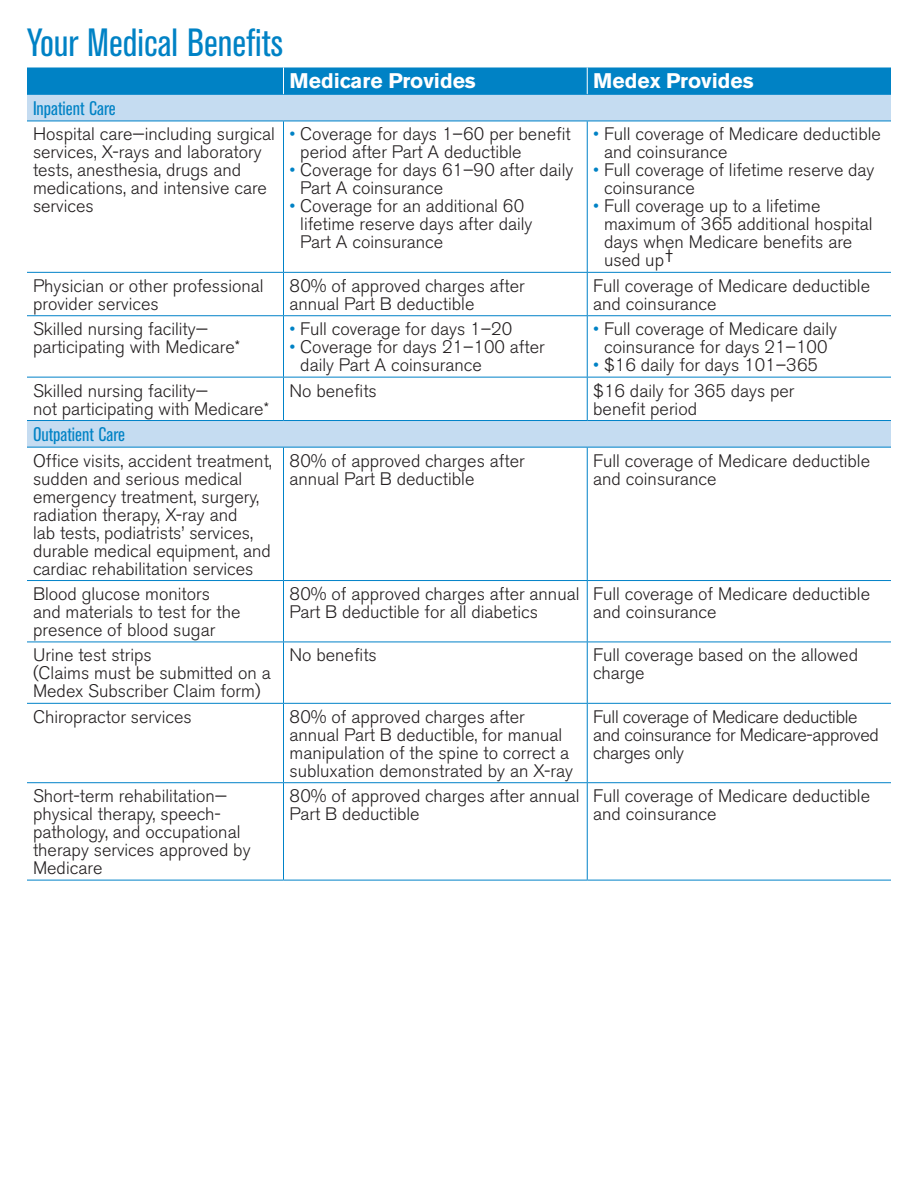
<style>
.page{position:relative;width:918px;height:1188px;background:#fff}
.page>*{position:absolute;margin:0;border:0;box-sizing:border-box;transform-origin:0 0}
.t1{font:condensed 39px "Akzidenz Grotesk BE";color:#0082c5}
.t2{font:700 21px "Akzidenz Grotesk BE";color:#fff}
.t3{font:condensed 19.5px "Akzidenz Grotesk BE";color:#0082c5}
.t4{font:300 18px/18px "Akzidenz Grotesk BE";color:#231f20}
.t5{font:300 18px/18px "Akzidenz Grotesk BE";letter-spacing:-.02em;color:#231f20}
.s1{color:#0082c5}
</style>
<div class="page">
<svg style="left:27px;top:95px;width:864px;height:352px"></svg>
<svg style="left:27px;top:783px;width:864px;height:97px"></svg>
<hr style="left:27px;top:703px;width:257px;height:1px;background:#0082c8">
<hr style="left:284px;top:703px;width:303px;height:1px;background:#0082c8">
<hr style="left:283px;top:704px;width:1px;height:78px;background:#0082c8">
<hr style="left:587px;top:703px;width:304px;height:1px;background:#0082c8">
<hr style="left:587px;top:704px;width:1px;height:78px;background:#0082c8">
<hr style="left:27px;top:94px;width:257px;height:1px;background:#0082c8">
<hr style="left:284px;top:94px;width:303px;height:1px;background:#0082c8">
<hr style="left:587px;top:94px;width:304px;height:1px;background:#0082c8">
<hr style="left:27px;top:121px;width:257px;height:1px;background:#0082c8">
<hr style="left:284px;top:121px;width:303px;height:1px;background:#0082c8">
<hr style="left:283px;top:121px;width:1px;height:151px;background:#0082c8">
<hr style="left:587px;top:121px;width:304px;height:1px;background:#0082c8">
<hr style="left:587px;top:121px;width:1px;height:151px;background:#0082c8">
<hr style="left:27px;top:272px;width:257px;height:1px;background:#0082c8">
<hr style="left:284px;top:272px;width:303px;height:1px;background:#0082c8">
<hr style="left:283px;top:273px;width:1px;height:42px;background:#0082c8">
<hr style="left:587px;top:272px;width:304px;height:1px;background:#0082c8">
<hr style="left:587px;top:273px;width:1px;height:42px;background:#0082c8">
<hr style="left:27px;top:315px;width:257px;height:1px;background:#0082c8">
<hr style="left:284px;top:315px;width:303px;height:1px;background:#0082c8">
<hr style="left:283px;top:316px;width:1px;height:61px;background:#0082c8">
<hr style="left:587px;top:315px;width:304px;height:1px;background:#0082c8">
<hr style="left:587px;top:316px;width:1px;height:61px;background:#0082c8">
<hr style="left:27px;top:377px;width:257px;height:1px;background:#0082c8">
<hr style="left:284px;top:377px;width:303px;height:1px;background:#0082c8">
<hr style="left:283px;top:378px;width:1px;height:42px;background:#0082c8">
<hr style="left:587px;top:377px;width:304px;height:1px;background:#0082c8">
<hr style="left:587px;top:378px;width:1px;height:42px;background:#0082c8">
<hr style="left:27px;top:420px;width:257px;height:1px;background:#0082c8">
<hr style="left:284px;top:420px;width:303px;height:1px;background:#0082c8">
<hr style="left:587px;top:420px;width:304px;height:1px;background:#0082c8">
<hr style="left:27px;top:447px;width:257px;height:1px;background:#0082c8">
<hr style="left:284px;top:447px;width:303px;height:1px;background:#0082c8">
<hr style="left:283px;top:448px;width:1px;height:132px;background:#0082c8">
<hr style="left:587px;top:447px;width:304px;height:1px;background:#0082c8">
<hr style="left:587px;top:448px;width:1px;height:132px;background:#0082c8">
<hr style="left:27px;top:580px;width:257px;height:1px;background:#0082c8">
<hr style="left:284px;top:580px;width:303px;height:1px;background:#0082c8">
<hr style="left:283px;top:581px;width:1px;height:61px;background:#0082c8">
<hr style="left:587px;top:580px;width:304px;height:1px;background:#0082c8">
<hr style="left:587px;top:581px;width:1px;height:61px;background:#0082c8">
<hr style="left:27px;top:642px;width:257px;height:1px;background:#0082c8">
<hr style="left:284px;top:642px;width:303px;height:1px;background:#0082c8">
<hr style="left:283px;top:642px;width:1px;height:61px;background:#0082c8">
<hr style="left:587px;top:642px;width:304px;height:1px;background:#0082c8">
<hr style="left:587px;top:642px;width:1px;height:61px;background:#0082c8">
<div style="left:27px;top:67px;width:864px;height:27px;background:#0082c5"></div>
<hr style="left:27px;top:782px;width:257px;height:1px;background:#0082c8">
<hr style="left:284px;top:782px;width:303px;height:1px;background:#0082c8">
<hr style="left:283px;top:783px;width:1px;height:97px;background:#0082c8">
<hr style="left:587px;top:782px;width:304px;height:1px;background:#0082c8">
<hr style="left:587px;top:783px;width:1px;height:97px;background:#0082c8">
<hr style="left:27px;top:880px;width:257px;height:1px;background:#0082c8">
<hr style="left:284px;top:880px;width:303px;height:1px;background:#0082c8">
<hr style="left:587px;top:880px;width:304px;height:1px;background:#0082c8">
<h1 class="t1" style="left:27px;top:21px;width:257px">Your Medical Benefits</h1>
<p class="t2" style="left:290px;top:69px;width:188px">Medicare Provides</p>
<p class="t2" style="left:593px;top:69px;width:162px">Medex Provides</p>
<p class="t3" style="left:33px;top:97px;width:84px">Inpatient Care</p>
<p class="t4" style="left:33px;top:125px;width:243px">Hospital care—including surgical services, X-rays and laboratory tests, anesthesia, drugs and medications, and intensive care services</p>
<p class="t4" style="left:300px;top:125px;width:272px;text-indent:-11px"><span class="s1">•</span> Coverage for days 1–60 per benefit period after Part A deductible</p>
<p class="t4" style="left:300px;top:161px;width:275px;text-indent:-11px"><span class="s1">•</span> Coverage for days 61–90 after daily<br>Part A coinsurance</p>
<p class="t4" style="left:300px;top:197px;width:234px;text-indent:-11px"><span class="s1">•</span> Coverage for an additional 60 lifetime reserve days after daily<br>Part A coinsurance</p>
<p class="t4" style="left:604px;top:125px;width:278px;text-indent:-11px"><span class="s1">•</span> Full coverage of Medicare deductible and coinsurance</p>
<p class="t4" style="left:604px;top:161px;width:272px;text-indent:-11px"><span class="s1">•</span> Full coverage of lifetime reserve day coinsurance</p>
<p class="t4" style="left:604px;top:197px;width:270px;text-indent:-11px"><span class="s1">•</span> Full coverage up to a lifetime maximum of 365 additional hospital days when Medicare benefits are used up†</p>
<p class="t4" style="left:33px;top:277px;width:232px">Physician or other professional provider services</p>
<p class="t4" style="left:290px;top:277px;width:237px">80% of approved charges after annual Part B deductible</p>
<p class="t4" style="left:593px;top:277px;width:278px">Full coverage of Medicare deductible and coinsurance</p>
<p class="t4" style="left:33px;top:320px;width:209px">Skilled nursing facility— participating with Medicare*</p>
<p class="t4" style="left:290px;top:320px;width:224px"><span class="s1">•</span> Full coverage for days 1–20</p>
<p class="t4" style="left:593px;top:320px;width:245px;text-align:center"><span class="s1">•</span> Full coverage of Medicare daily coinsurance for days 21–100</p>
<p class="t4" style="left:593px;top:356px;width:226px"><span class="s1">•</span> $16 daily for days 101–365</p>
<p class="t4" style="left:300px;top:338px;width:246px;text-indent:-11px"><span class="s1">•</span> Coverage for days 21–100 after daily Part A coinsurance</p>
<p class="t4" style="left:33px;top:382px;width:237px">Skilled nursing facility—<br>not participating with Medicare*</p>
<p class="t4" style="left:290px;top:382px;width:89px">No benefits</p>
<p class="t4" style="left:593px;top:382px;width:203px">$16 daily for 365 days per benefit period</p>
<p class="t3" style="left:33px;top:424px;width:94px">Outpatient Care</p>
<p class="t4" style="left:33px;top:452px;width:240px">Office visits, accident treatment, sudden and serious medical emergency treatment, surgery, radiation therapy, X-ray and<br>lab tests, podiatrists’ services, durable medical equipment, and cardiac rehabilitation services</p>
<p class="t4" style="left:290px;top:452px;width:237px">80% of approved charges after annual Part B deductible</p>
<p class="t4" style="left:593px;top:452px;width:278px">Full coverage of Medicare deductible and coinsurance</p>
<p class="t4" style="left:33px;top:585px;width:209px">Blood glucose monitors and materials to test for the presence of blood sugar</p>
<p class="t4" style="left:290px;top:585px;width:291px">80% of approved charges after annual<br>Part B deductible for all diabetics</p>
<p class="t4" style="left:593px;top:585px;width:278px">Full coverage of Medicare deductible and coinsurance</p>
<p class="t4" style="left:33px;top:646px;width:239px">Urine test strips<br>(Claims must be submitted on a<br>Medex Subscriber Claim form)</p>
<p class="t4" style="left:290px;top:646px;width:89px">No benefits</p>
<p class="t4" style="left:593px;top:646px;width:266px">Full coverage based on the allowed charge</p>
<p class="t4" style="left:33px;top:708px;width:160px">Chiropractor services</p>
<p class="t4" style="left:290px;top:708px;width:285px">80% of approved charges after annual Part B deductible, for manual manipulation of the spine to correct a subluxation demonstrated by an X-ray</p>
<p class="t5" style="left:593px;top:708px;width:287px">Full coverage of Medicare deductible and coinsurance for Medicare-approved charges only</p>
<p class="t4" style="left:33px;top:787px;width:219px">Short-term rehabilitation— physical therapy, speech&shy;pathology, and occupational therapy services approved by<br>Medicare</p>
<p class="t4" style="left:290px;top:787px;width:291px">80% of approved charges after annual<br>Part B deductible</p>
<p class="t4" style="left:593px;top:787px;width:278px">Full coverage of Medicare deductible and coinsurance</p>
</div>
